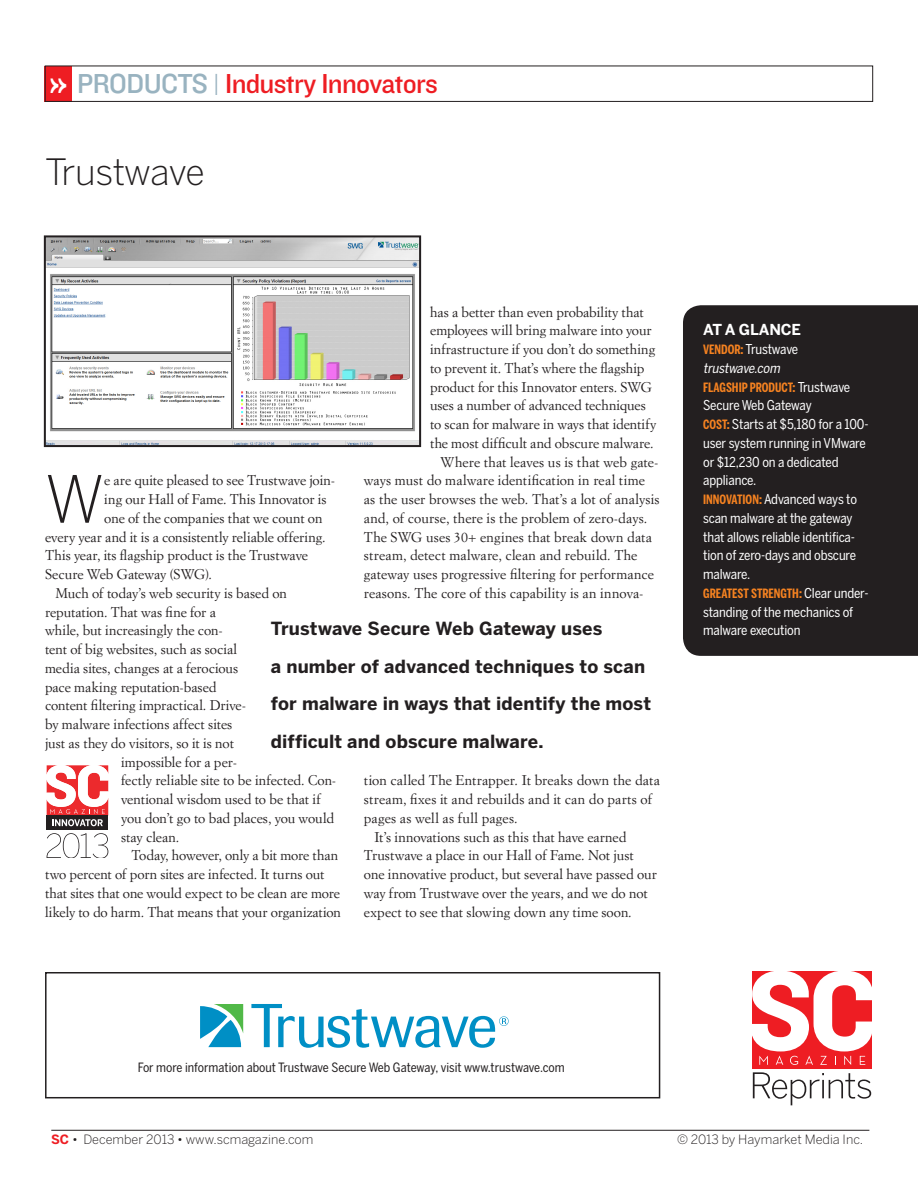
<style>
.page{position:relative;width:918px;height:1188px;background:#fff}
.page>*{position:absolute;margin:0;border:0;box-sizing:border-box;transform-origin:0 0}
.BODY_W_INITIAL_CAP{font:300 64.5px "Benton Sans";color:#231f20}
.t1{font:37.5px "Knockout 50 Welterweight";color:#fff}
.INNOV-Product_name{font:300 36px "Benton Sans";letter-spacing:-.025em;color:#231f20}
.t2{font:28.5px "Knockout 31 Junior Middlewt";letter-spacing:-.025em;color:#ee1d23}
.BODY_W_INDENT{font:700 18px/37.5px "Benton Sans";letter-spacing:.01em;color:#231f20}
.t3{font:700 15px "Benton Sans";letter-spacing:-.01em;color:#fff}
.BODY_W_INDENT-2{font:13.8px/18.8px "Simoncini Garamond Std";color:#231f20}
.BODY_W_INITIAL_CAP-2{font:13.8px "Simoncini Garamond Std";color:#231f20}
.INNOV-AAG_BODY{font:13.5px/18.8px "Benton Sans Cond";letter-spacing:-.01em;color:#fff}
.INNOV-AAG_BODY-2{font:italic 13.5px "Benton Sans Cond";color:#fff}
.t4{font:12.75px "Benton Sans Cond";color:#231f20}
.t5{font:300 12.75px "Benton Sans";color:#231f20}
.INNOV-AAG_BODY-3{font:700 12.75px "Benton Sans Comp";letter-spacing:-.005em;color:#f58220}
.s1{color:#99b3c0}
.s2{font-family:"Benton Sans";font-weight:300;color:#99b3c0}
.s3{font-family:"Benton Sans Comp";font-weight:700;font-size:12.75px;color:#f58220}
.s4{font-family:"Benton Sans Cond";font-weight:400;font-size:13.5px;color:#fff}
.s5{font-weight:700;color:#ee1d23}
</style>
<div class="page">
<div style="left:45px;top:972px;width:615px;height:126px;background:#fff;border:2px solid #231f20"></div>
<div style="left:45px;top:66px;width:27px;height:35px;background:#ee1d23"></div>
<div style="left:45px;top:66px;width:828px;height:36px;border:1px solid #231f20"></div>
<hr style="left:51px;top:1130px;width:818px;height:1px;background:#231f20">
<div style="left:753px;top:971px;width:119px;height:97px;background:#ee1d23"></div>
<svg style="left:752px;top:971px;width:120px;height:94px"></svg>
<svg style="left:753px;top:1072px;width:118px;height:33px"></svg>
<div style="left:683px;top:305px;width:235px;height:351px;background:#231f20"></div>
<img style="left:47px;top:238px;width:371px;height:206px">
<div style="left:44px;top:235px;width:377px;height:212px;border:2px solid #231f20"></div>
<svg style="left:251px;top:1004px;width:258px;height:44px"></svg>
<svg style="left:200px;top:1004px;width:43px;height:43px"></svg>
<div style="left:47px;top:816px;width:61px;height:14px;background:#231f20"></div>
<svg style="left:47px;top:765px;width:61px;height:61px"></svg>
<svg style="left:47px;top:833px;width:61px;height:25px"></svg>
<p class="t1" style="left:49px;top:56px;width:19px">»</p>
<p class="t2" style="left:77px;top:64px;width:362px"><span class="s1">PRODUCTS</span> <span class="s2">l</span> Industry Innovators</p>
<p class="INNOV-Product_name" style="left:45px;top:151px;width:161px">Trustwave</p>
<p class="BODY_W_INDENT-2" style="left:430px;top:302px;width:228px">has a better than even probability that employees will bring malware into your infrastructure if you don’t do something to prevent it. That’s where the flagship product for this Innovator enters. SWG uses a number of advanced techniques to scan for malware in ways that identify the most difficult and obscure malware.</p>
<p class="BODY_W_INDENT-2" style="left:364px;top:452px;width:297px;text-indent:77px">Where that leaves us is that web gate&shy;ways must do malware identification in real time as the user browses the web. That’s a lot of analysis and, of course, there is the problem of zero-days.<br>The SWG uses 30+ engines that break down data stream, detect malware, clean and rebuild. The gateway uses progressive filtering for performance reasons. The core of this capability is an innova-</p>
<p class="BODY_W_INITIAL_CAP" style="left:45px;top:461px;width:61px">W</p>
<p class="BODY_W_INITIAL_CAP-2" style="left:104px;top:472px;width:232px">e are quite pleased to see Trustwave join-</p>
<p class="BODY_W_INITIAL_CAP-2" style="left:104px;top:491px;width:224px">ing our Hall of Fame. This Innovator is</p>
<p class="BODY_W_INITIAL_CAP-2" style="left:104px;top:509px;width:220px">one of the companies that we count on</p>
<p class="BODY_W_INITIAL_CAP-2" style="left:45px;top:528px;width:282px">every year and it is a consistently reliable offering.</p>
<p class="BODY_W_INITIAL_CAP-2" style="left:45px;top:547px;width:265px">This year, its flagship product is the Trustwave</p>
<p class="BODY_W_INITIAL_CAP-2" style="left:45px;top:566px;width:168px">Secure Web Gateway (SWG).</p>
<p class="BODY_W_INDENT-2" style="left:56px;top:583px;width:233px">Much of today’s web security is based on</p>
<p class="BODY_W_INDENT-2" style="left:45px;top:602px;width:172px">reputation. That was fine for a</p>
<p class="BODY_W_INDENT-2" style="left:45px;top:621px;width:179px">while, but increasingly the con-</p>
<p class="BODY_W_INDENT-2" style="left:45px;top:640px;width:194px">tent of big websites, such as social</p>
<p class="BODY_W_INDENT-2" style="left:45px;top:658px;width:195px">media sites, changes at a ferocious</p>
<p class="BODY_W_INDENT-2" style="left:45px;top:677px;width:173px">pace making reputation-based</p>
<p class="BODY_W_INDENT-2" style="left:45px;top:696px;width:203px">content filtering impractical. Drive-</p>
<p class="BODY_W_INDENT-2" style="left:45px;top:715px;width:189px">by malware infections affect sites</p>
<p class="BODY_W_INDENT-2" style="left:45px;top:733px;width:191px">just as they do visitors, so it is not</p>
<p class="BODY_W_INDENT-2" style="left:121px;top:752px;width:118px">impossible for a per-</p>
<p class="BODY_W_INDENT-2" style="left:121px;top:771px;width:217px">fectly reliable site to be infected. Con-</p>
<p class="BODY_W_INDENT-2" style="left:121px;top:790px;width:201px">ventional wisdom used to be that if</p>
<p class="BODY_W_INDENT-2" style="left:121px;top:808px;width:215px">you don’t go to bad places, you would</p>
<p class="BODY_W_INDENT-2" style="left:121px;top:827px;width:60px">stay clean.</p>
<p class="BODY_W_INDENT-2" style="left:45px;top:846px;width:298px;text-indent:87px">Today, however, only a bit more than two percent of porn sites are infected. It turns out that sites that one would expect to be clean are more likely to do harm. That means that your organization</p>
<p class="BODY_W_INDENT" style="left:271px;top:610px;width:382px">Trustwave Secure Web Gateway uses<br>a number of advanced techniques to scan for malware in ways that identify the most difficult and obscure malware.</p>
<p class="BODY_W_INDENT-2" style="left:364px;top:771px;width:297px">tion called The Entrapper. It breaks down the data stream, fixes it and rebuilds and it can do parts of pages as well as full pages.</p>
<p class="BODY_W_INDENT-2" style="left:364px;top:827px;width:294px;text-indent:10px">It’s innovations such as this that have earned Trustwave a place in our Hall of Fame. Not just one innovative product, but several have passed our way from Trustwave over the years, and we do not expect to see that slowing down any time soon.</p>
<p class="t3" style="left:703px;top:321px;width:99px">AT A GLANCE</p>
<p class="INNOV-AAG_BODY" style="left:703px;top:340px;width:97px"><span class="s3">VENDOR:</span> Trustwave</p>
<p class="INNOV-AAG_BODY-2" style="left:703px;top:360px;width:81px">trustwave.com</p>
<p class="INNOV-AAG_BODY-3" style="left:703px;top:380px;width:149px">FLAGSHIP PRODUCT: <span class="s4">Trustwave</span></p>
<p class="INNOV-AAG_BODY" style="left:703px;top:396px;width:110px">Secure Web Gateway</p>
<p class="INNOV-AAG_BODY" style="left:703px;top:415px;width:167px"><span class="s3">COST:</span> Starts at $5,180 for a 100- user system running in VMware or $12,230 on a dedicated appliance.</p>
<p class="INNOV-AAG_BODY" style="left:703px;top:490px;width:155px"><span class="s3">INNOVATION:</span> Advanced ways to scan malware at the gateway that allows reliable identifica&shy;tion of zero-days and obscure malware.</p>
<p class="INNOV-AAG_BODY-3" style="left:703px;top:586px;width:167px">GREATEST STRENGTH: <span class="s4">Clear under-</span></p>
<p class="INNOV-AAG_BODY" style="left:703px;top:602px;width:152px">standing of the mechanics of malware execution</p>
<p class="t4" style="left:138px;top:1060px;width:428px">For more information about Trustwave Secure Web Gateway, visit www.trustwave.com</p>
<p class="t5" style="left:51px;top:1132px;width:264px"><span class="s5">SC</span> • December 2013 • www.scmagazine.com</p>
<p class="t5" style="left:677px;top:1132px;width:188px">© 2013 by Haymarket Media Inc.</p>
</div>
